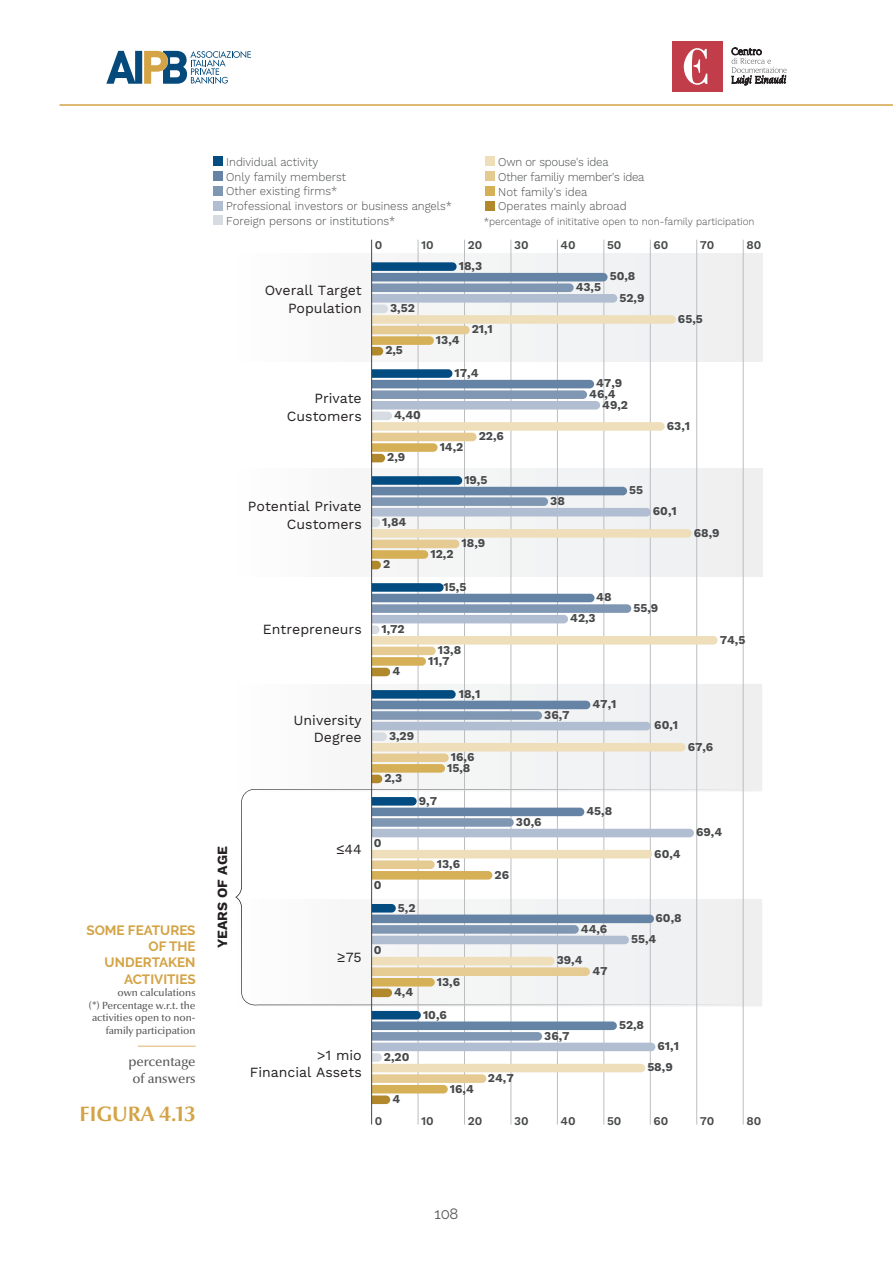
<style>
.page{position:relative;width:893px;height:1263px;background:#fff}
.page>*{position:absolute;margin:0;border:0;box-sizing:border-box;transform-origin:0 0}
.t1{font:700 21px "Optima Nova LT Pro";color:#d4a345}
.t2{font:15px "Raleway";color:#57585a}
.t3{font:14.1px/17.4px "Work Sans";color:#231f20;text-align:right}
.t4{font:700 14.1px "Work Sans";color:#231f20}
.t5{font:700 13.5px/16.2px "Raleway";color:#d4a345;text-align:right}
.t6{font:500 13.5px/16.2px "Optima Nova LT Pro";color:#57585a}
.t7{font:700 12px/10.5px "Work Sans";color:#464849}
.t8{font:300 12px/14.9px "Work Sans";color:#464849;scale:.95 1}
.t9{font:300 12px "Work Sans";letter-spacing:-.02em;color:#464849;scale:.95 1}
.t10{font:600 11.85px "Work Sans";color:#464849}
.t11{font:500 10.5px/12.6px "Optima Nova LT Pro";color:#57585a;text-align:right}
.t12{font:300 10.5px "Work Sans";color:#464849;scale:.95 1}
</style>
<div class="page">
<hr style="left:60px;top:104px;width:833px;height:2px;background:#d4a345">
<svg style="left:106px;top:51px;width:145px;height:32px"></svg>
<div style="left:672px;top:41px;width:51px;height:51px;background:#c03d49"></div>
<svg style="left:684px;top:48px;width:23px;height:37px"></svg>
<svg style="left:732px;top:48px;width:55px;height:37px"></svg>
<div style="left:228px;top:254px;width:534px;height:107px;background:#f6f6f7"></div>
<div style="left:228px;top:469px;width:534px;height:107px;background:#f6f6f7"></div>
<div style="left:372px;top:684px;width:390px;height:107px;background:#f0f0f1"></div>
<svg style="left:252px;top:899px;width:510px;height:107px"></svg>
<svg style="left:241px;top:944px;width:512px;height:61px"></svg>
<hr style="left:418px;top:240px;width:1px;height:884px;background:#bcbdc0">
<hr style="left:464px;top:240px;width:1px;height:884px;background:#bcbdc0">
<hr style="left:511px;top:240px;width:1px;height:884px;background:#bcbdc0">
<hr style="left:557px;top:240px;width:1px;height:884px;background:#bcbdc0">
<hr style="left:604px;top:240px;width:1px;height:884px;background:#bcbdc0">
<hr style="left:650px;top:240px;width:1px;height:884px;background:#bcbdc0">
<hr style="left:696px;top:240px;width:1px;height:884px;background:#bcbdc0">
<hr style="left:743px;top:240px;width:1px;height:884px;background:#bcbdc0">
<svg style="left:372px;top:957px;width:218px;height:40px"></svg>
<svg style="left:372px;top:262px;width:304px;height:93px"></svg>
<svg style="left:372px;top:369px;width:293px;height:93px"></svg>
<svg style="left:372px;top:476px;width:320px;height:93px"></svg>
<svg style="left:372px;top:583px;width:346px;height:93px"></svg>
<svg style="left:372px;top:690px;width:314px;height:93px"></svg>
<svg style="left:235px;top:789px;width:518px;height:155px"></svg>
<svg style="left:372px;top:1011px;width:283px;height:93px"></svg>
<div style="left:213px;top:171px;width:9px;height:10px;background:#6584a5"></div>
<div style="left:213px;top:186px;width:9px;height:10px;background:#8097b3"></div>
<div style="left:485px;top:171px;width:10px;height:10px;background:#e5ca92"></div>
<div style="left:485px;top:156px;width:10px;height:10px;background:#eedeba"></div>
<div style="left:213px;top:201px;width:9px;height:9px;background:#b1bdd0"></div>
<div style="left:213px;top:216px;width:9px;height:9px;background:#d7dbe2"></div>
<div style="left:485px;top:186px;width:10px;height:10px;background:#d6b056"></div>
<div style="left:485px;top:201px;width:10px;height:9px;background:#b2882c"></div>
<div style="left:213px;top:156px;width:9px;height:10px;background:#034c81"></div>
<hr style="left:371px;top:240px;width:1px;height:884px;background:#464849">
<hr style="left:138px;top:1045px;width:58px;height:2px;background:#e7cb9a">
<p class="t5" style="left:86px;top:922px;width:111px">SOME FEATURES<br>OF THE<br>UNDERTAKEN<br>ACTIVITIES</p>
<p class="t11" style="left:89px;top:986px;width:108px">own calculations<br>(*) Percentage w.r.t. the activities open to non&shy;family participation</p>
<p class="t6" style="left:128px;top:1054px;width:69px">percentage of answers</p>
<h1 class="t1" style="left:80px;top:1101px;width:118px">FIGURA 4.13</h1>
<p class="t9" style="left:498px;top:155px;width:118px">Own or spouse's idea</p>
<p class="t8" style="left:498px;top:185px;width:137px">Not family's idea<br>Operates mainly abroad</p>
<p class="t8" style="left:226px;top:155px;width:98px">Individual activity</p>
<p class="t8" style="left:226px;top:170px;width:239px">Only family memberst<br>Other existing firms*<br>Professional investors or business angels*</p>
<p class="t9" style="left:498px;top:170px;width:155px">Other familiy member's idea</p>
<p class="t8" style="left:226px;top:214px;width:180px">Foreign persons or institutions*</p>
<p class="t12" style="left:484px;top:215px;width:287px">*percentage of inititative open to non-family participation</p>
<p class="t4" style="left:214px;top:948px;width:103px;rotate:-90deg">YEARS OF AGE</p>
<p class="t10" style="left:375px;top:238px;width:9px">0</p>
<p class="t10" style="left:421px;top:238px;width:14px">10</p>
<p class="t10" style="left:468px;top:238px;width:16px">20</p>
<p class="t10" style="left:514px;top:238px;width:16px">30</p>
<p class="t10" style="left:561px;top:238px;width:17px">40</p>
<p class="t10" style="left:607px;top:238px;width:16px">50</p>
<p class="t10" style="left:653px;top:238px;width:16px">60</p>
<p class="t10" style="left:700px;top:238px;width:16px">70</p>
<p class="t10" style="left:746px;top:238px;width:16px">80</p>
<p class="t3" style="left:265px;top:283px;width:98px">Overall Target<br>Population</p>
<p class="t7" style="left:390px;top:303px;width:26px">3,52</p>
<p class="t7" style="left:385px;top:346px;width:19px">2,5</p>
<p class="t7" style="left:459px;top:261px;width:25px">18,3</p>
<p class="t7" style="left:436px;top:335px;width:25px">13,4</p>
<p class="t7" style="left:472px;top:324px;width:23px">21,1</p>
<p class="t7" style="left:576px;top:282px;width:27px">43,5</p>
<p class="t7" style="left:610px;top:272px;width:27px">50,8</p>
<p class="t7" style="left:619px;top:293px;width:27px">52,9</p>
<p class="t7" style="left:678px;top:314px;width:26px">65,5</p>
<p class="t3" style="left:287px;top:391px;width:76px">Private<br>Customers</p>
<p class="t7" style="left:394px;top:410px;width:28px">4,40</p>
<p class="t7" style="left:387px;top:453px;width:20px">2,9</p>
<p class="t7" style="left:455px;top:368px;width:25px">17,4</p>
<p class="t7" style="left:440px;top:442px;width:25px">14,2</p>
<p class="t7" style="left:479px;top:431px;width:27px">22,6</p>
<p class="t7" style="left:596px;top:379px;width:27px">47,9</p>
<p class="t7" style="left:589px;top:389px;width:28px">46,4</p>
<p class="t7" style="left:602px;top:400px;width:27px">49,2</p>
<p class="t7" style="left:667px;top:421px;width:25px">63,1</p>
<p class="t7" style="left:464px;top:475px;width:25px">19,5</p>
<p class="t7" style="left:629px;top:486px;width:15px">55</p>
<p class="t3" style="left:248px;top:498px;width:115px">Potential Private<br>Customers</p>
<p class="t7" style="left:382px;top:517px;width:26px">1,84</p>
<p class="t7" style="left:383px;top:560px;width:9px">2</p>
<p class="t7" style="left:430px;top:549px;width:25px">12,2</p>
<p class="t7" style="left:462px;top:538px;width:25px">18,9</p>
<p class="t7" style="left:550px;top:496px;width:16px">38</p>
<p class="t7" style="left:653px;top:506px;width:25px">60,1</p>
<p class="t7" style="left:694px;top:528px;width:27px">68,9</p>
<p class="t7" style="left:444px;top:582px;width:24px">15,5</p>
<p class="t7" style="left:596px;top:593px;width:17px">48</p>
<p class="t3" style="left:263px;top:621px;width:100px">Entrepreneurs</p>
<p class="t7" style="left:381px;top:624px;width:25px">1,72</p>
<p class="t7" style="left:392px;top:667px;width:9px">4</p>
<p class="t7" style="left:428px;top:645px;width:35px;text-indent:10px">13,8<br>11,7</p>
<p class="t7" style="left:570px;top:614px;width:27px">42,3</p>
<p class="t7" style="left:633px;top:603px;width:26px">55,9</p>
<p class="t7" style="left:720px;top:635px;width:27px">74,5</p>
<p class="t3" style="left:293px;top:712px;width:70px">University<br>Degree</p>
<p class="t7" style="left:389px;top:731px;width:27px">3,29</p>
<p class="t7" style="left:384px;top:773px;width:19px">2,3</p>
<p class="t7" style="left:459px;top:689px;width:23px">18,1</p>
<p class="t7" style="left:447px;top:752px;width:29px;text-align:center">16,6<br>15,8</p>
<p class="t7" style="left:544px;top:710px;width:27px">36,7</p>
<p class="t7" style="left:592px;top:699px;width:25px">47,1</p>
<p class="t7" style="left:654px;top:721px;width:25px">60,1</p>
<p class="t7" style="left:688px;top:742px;width:27px">67,6</p>
<p class="t3" style="left:336px;top:841px;width:27px">≤44</p>
<p class="t7" style="left:374px;top:838px;width:9px">0</p>
<p class="t7" style="left:419px;top:796px;width:20px">9,7</p>
<p class="t7" style="left:437px;top:859px;width:25px">13,6</p>
<p class="t7" style="left:516px;top:817px;width:27px">30,6</p>
<p class="t7" style="left:494px;top:870px;width:16px">26</p>
<p class="t7" style="left:586px;top:806px;width:27px">45,8</p>
<p class="t7" style="left:654px;top:849px;width:28px">60,4</p>
<p class="t7" style="left:696px;top:828px;width:28px">69,4</p>
<p class="t7" style="left:374px;top:880px;width:9px">0</p>
<p class="t3" style="left:337px;top:949px;width:26px">≥75</p>
<p class="t7" style="left:374px;top:945px;width:9px">0</p>
<p class="t7" style="left:398px;top:903px;width:19px">5,2</p>
<p class="t7" style="left:581px;top:924px;width:28px">44,6</p>
<p class="t7" style="left:557px;top:956px;width:27px">39,4</p>
<p class="t7" style="left:592px;top:966px;width:17px">47</p>
<p class="t7" style="left:656px;top:913px;width:28px">60,8</p>
<p class="t7" style="left:631px;top:934px;width:27px">55,4</p>
<p class="t7" style="left:394px;top:987px;width:20px">4,4</p>
<p class="t7" style="left:437px;top:977px;width:25px">13,6</p>
<p class="t3" style="left:250px;top:1047px;width:113px">&gt;1 mio<br>Financial Assets</p>
<p class="t7" style="left:384px;top:1052px;width:27px">2,20</p>
<p class="t7" style="left:392px;top:1094px;width:9px">4</p>
<p class="t7" style="left:423px;top:1010px;width:25px">10,6</p>
<p class="t7" style="left:450px;top:1084px;width:25px">16,4</p>
<p class="t7" style="left:488px;top:1073px;width:27px">24,7</p>
<p class="t7" style="left:544px;top:1031px;width:27px">36,7</p>
<p class="t7" style="left:619px;top:1020px;width:27px">52,8</p>
<p class="t7" style="left:657px;top:1041px;width:23px">61,1</p>
<p class="t7" style="left:647px;top:1063px;width:27px">58,9</p>
<p class="t10" style="left:375px;top:1113px;width:9px">0</p>
<p class="t10" style="left:421px;top:1113px;width:14px">10</p>
<p class="t10" style="left:468px;top:1113px;width:16px">20</p>
<p class="t10" style="left:514px;top:1113px;width:16px">30</p>
<p class="t10" style="left:561px;top:1113px;width:17px">40</p>
<p class="t10" style="left:607px;top:1113px;width:16px">50</p>
<p class="t10" style="left:653px;top:1113px;width:16px">60</p>
<p class="t10" style="left:700px;top:1113px;width:16px">70</p>
<p class="t10" style="left:746px;top:1113px;width:16px">80</p>
<p class="t2" style="left:435px;top:1205px;width:25px">108</p>
</div>
